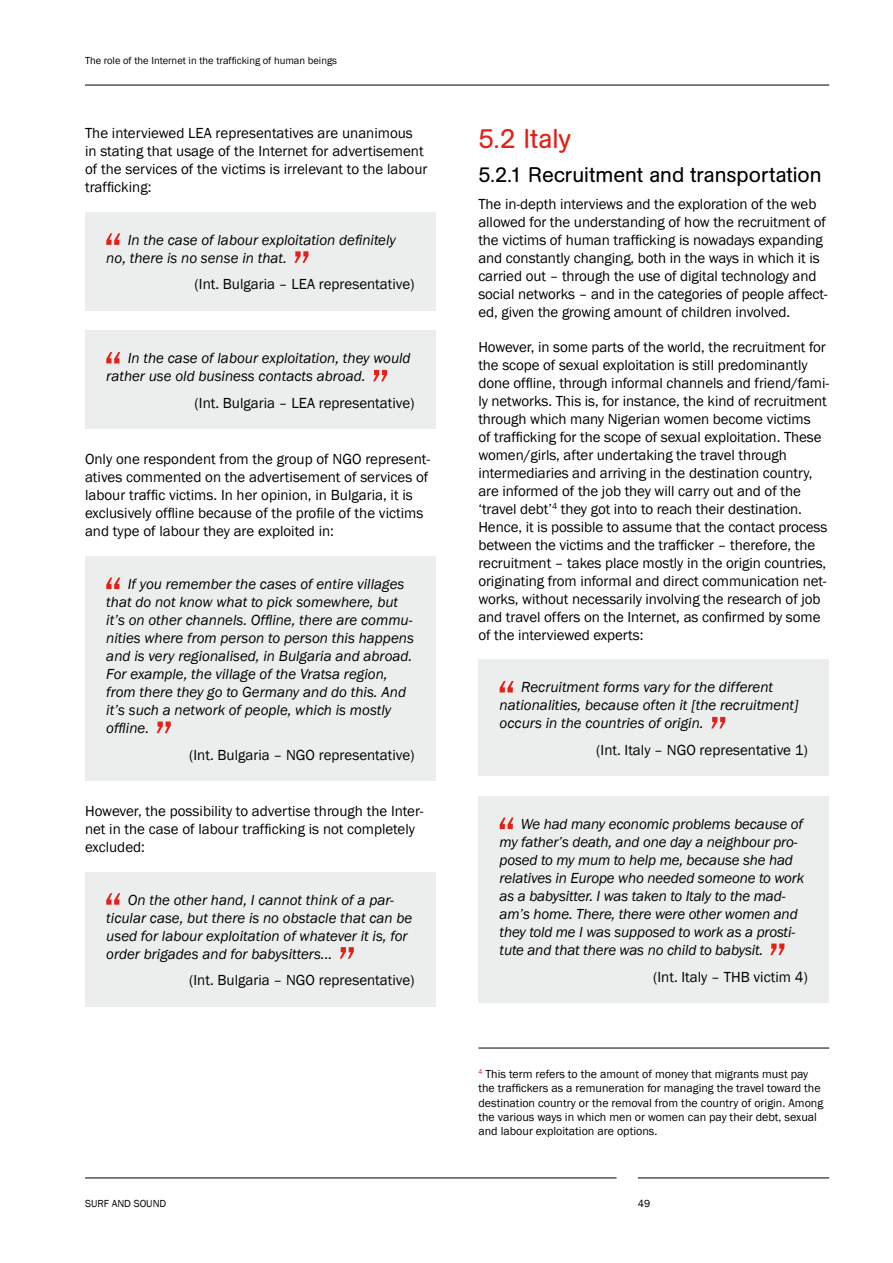
<style>
.page{position:relative;width:893px;height:1263px;background:#fff}
.page>*{position:absolute;margin:0;border:0;box-sizing:border-box;transform-origin:0 0}
.Tit_1{font:27px "AG Book Rounded";letter-spacing:.005em;color:#e32119}
.Tit_2{font:21px "AG Book Rounded";color:#000}
.TESTO{font:15px/18px "Franklin Gothic";letter-spacing:-.005em;color:#000}
.t1{font:italic 15px/18px "Franklin Gothic";color:#000}
.NOTE{font:12px/14.4px "Franklin Gothic";color:#000}
.Top___Bottom{font:10.5px "Franklin Gothic";color:#000}
</style>
<div class="page">
<hr style="left:85px;top:1177px;width:532px;height:1px;background:#000">
<hr style="left:638px;top:1177px;width:191px;height:1px;background:#000">
<hr style="left:85px;top:85px;width:744px;height:1px;background:#000">
<div style="left:85px;top:212px;width:351px;height:99px;background:#eceded"></div>
<svg style="left:106px;top:233px;width:14px;height:12px"></svg>
<svg style="left:294px;top:251px;width:14px;height:12px"></svg>
<div style="left:85px;top:331px;width:351px;height:98px;background:#eceded"></div>
<svg style="left:106px;top:352px;width:14px;height:11px"></svg>
<svg style="left:373px;top:370px;width:14px;height:11px"></svg>
<div style="left:85px;top:556px;width:351px;height:225px;background:#eceded"></div>
<svg style="left:106px;top:577px;width:14px;height:12px"></svg>
<svg style="left:157px;top:721px;width:14px;height:12px"></svg>
<div style="left:85px;top:872px;width:351px;height:134px;background:#eceded"></div>
<svg style="left:106px;top:893px;width:14px;height:12px"></svg>
<svg style="left:340px;top:947px;width:14px;height:12px"></svg>
<div style="left:478px;top:660px;width:351px;height:116px;background:#eceded"></div>
<svg style="left:500px;top:681px;width:14px;height:11px"></svg>
<svg style="left:711px;top:717px;width:14px;height:11px"></svg>
<div style="left:478px;top:796px;width:351px;height:207px;background:#eceded"></div>
<svg style="left:500px;top:817px;width:14px;height:12px"></svg>
<svg style="left:770px;top:943px;width:14px;height:12px"></svg>
<hr style="left:478px;top:1048px;width:351px;height:1px;background:#000">
<p class="Top___Bottom" style="left:85px;top:54px;width:254px">The role of the Internet in the trafficking of human beings</p>
<p class="TESTO" style="left:85px;top:124px;width:344px">The interviewed LEA representatives are unanimous in stating that usage of the Internet for advertisement of the services of the victims is irrelevant to the labour trafficking:</p>
<p class="t1" style="left:106px;top:231px;width:291px;text-indent:22px">In the case of labour exploitation definitely no, there is no sense in that.</p>
<p class="TESTO" style="left:195px;top:276px;width:222px">(Int. Bulgaria – LEA representative)</p>
<p class="t1" style="left:106px;top:350px;width:306px;text-indent:22px">In the case of labour exploitation, they would rather use old business contacts abroad.</p>
<p class="TESTO" style="left:195px;top:394px;width:222px">(Int. Bulgaria – LEA representative)</p>
<p class="TESTO" style="left:85px;top:451px;width:347px">Only one respondent from the group of NGO represent&shy;atives commented on the advertisement of services of labour traffic victims. In her opinion, in Bulgaria, it is exclusively offline because of the profile of the victims and type of labour they are exploited in:</p>
<p class="t1" style="left:106px;top:575px;width:309px;text-indent:22px">If you remember the cases of entire villages that do not know what to pick somewhere, but it’s on other channels. Offline, there are commu&shy;nities where from person to person this happens and is very regionalised, in Bulgaria and abroad.<br>For example, the village of the Vratsa region, from there they go to Germany and do this. And it’s such a network of people, which is mostly offline.</p>
<p class="TESTO" style="left:189px;top:746px;width:227px">(Int. Bulgaria – NGO representative)</p>
<p class="TESTO" style="left:85px;top:802px;width:340px">However, the possibility to advertise through the Inter&shy;net in the case of labour trafficking is not completely excluded:</p>
<p class="t1" style="left:106px;top:891px;width:308px;text-indent:22px">On the other hand, I cannot think of a par&shy;ticular case, but there is no obstacle that can be used for labour exploitation of whatever it is, for order brigades and for babysitters...</p>
<p class="TESTO" style="left:189px;top:971px;width:227px">(Int. Bulgaria – NGO representative)</p>
<p class="Tit_1" style="left:478px;top:124px;width:94px">5.2 Italy</p>
<p class="Tit_2" style="left:478px;top:163px;width:345px">5.2.1 Recruitment and transportation</p>
<p class="TESTO" style="left:478px;top:195px;width:351px">The in-depth interviews and the exploration of the web allowed for the understanding of how the recruitment of the victims of human trafficking is nowadays expanding and constantly changing, both in the ways in which it is carried out – through the use of digital technology and social networks – and in the categories of people affect&shy;ed, given the growing amount of children involved.</p>
<p class="TESTO" style="left:478px;top:338px;width:352px">However, in some parts of the world, the recruitment for the scope of sexual exploitation is still predominantly done offline, through informal channels and friend/fami&shy;ly networks. This is, for instance, the kind of recruitment through which many Nigerian women become victims<br>of trafficking for the scope of sexual exploitation. These women/girls, after undertaking the travel through intermediaries and arriving in the destination country, are informed of the job they will carry out and of the ‘travel debt’<sup>4</sup> they got into to reach their destination.<br>Hence, it is possible to assume that the contact process between the victims and the trafficker – therefore, the recruitment – takes place mostly in the origin countries, originating from informal and direct communication net&shy;works, without necessarily involving the research of job and travel offers on the Internet, as confirmed by some of the interviewed experts:</p>
<p class="t1" style="left:500px;top:679px;width:300px;text-indent:22px">Recruitment forms vary for the different nationalities, because often it [the recruitment] occurs in the countries of origin.</p>
<p class="TESTO" style="left:596px;top:741px;width:213px">(Int. Italy – NGO representative 1)</p>
<p class="t1" style="left:500px;top:815px;width:306px;text-indent:21px">We had many economic problems because of my father’s death, and one day a neighbour pro&shy;posed to my mum to help me, because she had relatives in Europe who needed someone to work as a babysitter. I was taken to Italy to the mad&shy;am’s home. There, there were other women and they told me I was supposed to work as a prosti&shy;tute and that there was no child to babysit.</p>
<p class="TESTO" style="left:653px;top:968px;width:156px">(Int. Italy – THB victim 4)</p>
<p class="NOTE" style="left:478px;top:1067px;width:346px"><sup>4</sup> This term refers to the amount of money that migrants must pay the traffickers as a remuneration for managing the travel toward the destination country or the removal from the country of origin. Among the various ways in which men or women can pay their debt, sexual and labour exploitation are options.</p>
<p class="Top___Bottom" style="left:85px;top:1196px;width:83px">SURF AND SOUND</p>
<p class="Top___Bottom" style="left:638px;top:1196px;width:14px">49</p>
</div>
